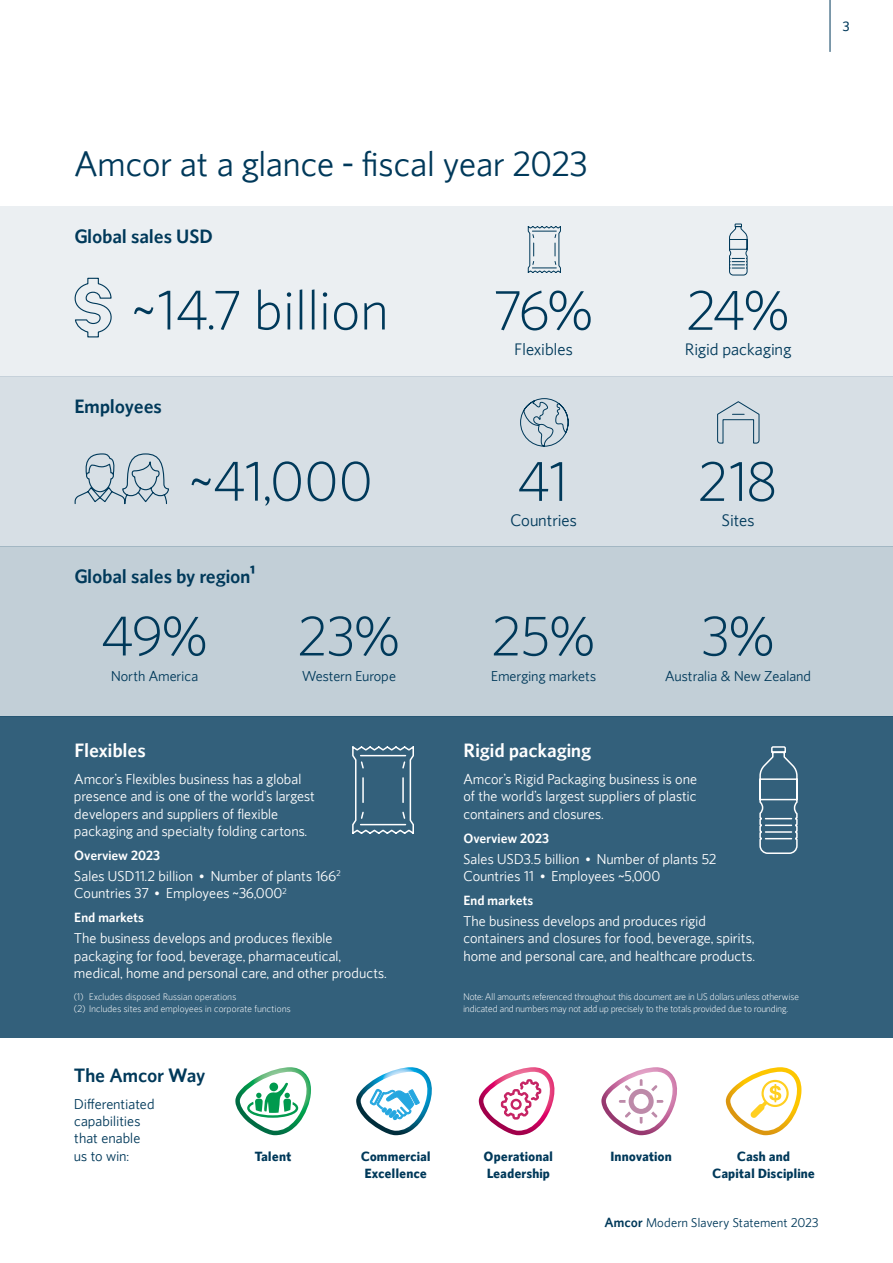
<style>
.page{position:relative;width:893px;height:1263px;background:#fff}
.page>*{position:absolute;margin:0;border:0;box-sizing:border-box;transform-origin:0 0}
.t1{font:300 52.5px "Amcor Pro";color:#00395a}
.t2{font:33px "Amcor Pro";color:#00395a}
.t3{font:600 19.5px "Amcor Pro";letter-spacing:-.01em;color:#00395a}
.t4{font:600 19.5px "Amcor Pro";color:#fff}
.t5{font:15.75px "Amcor Pro";letter-spacing:-.005em;color:#00395a}
.t6{font:13.5px/17.2px "Amcor Pro";color:#fff}
.t7{font:13.5px/17.2px "Amcor Pro";color:#00395a}
.t8{font:700 13.5px/17.2px "Amcor Pro";color:#00395a}
.t9{font:600 13.5px "Amcor Pro";color:#fff}
.t10{font:500 12.75px "Amcor Pro";color:#00395a}
.t11{font:12px "Amcor Pro";letter-spacing:.01em;color:#00395a}
.t12{font:300 9px/12px "Amcor Pro";letter-spacing:-.02em;color:#fff}
.t13{font:300 9px/12px "Amcor Pro";color:#fff}
.s1{font-weight:600}
.s2{font-weight:600;font-size:13.5px}
</style>
<div class="page">
<div style="left:0;top:376px;width:893px;height:170px;background:#d7dfe5"></div>
<div style="left:0;top:716px;width:893px;height:321px;background:#33607b"></div>
<div style="left:0;top:546px;width:893px;height:170px;background:#c2cfd7"></div>
<div style="left:0;top:206px;width:893px;height:170px;background:#ebeff2"></div>
<svg style="left:74px;top:277px;width:38px;height:61px"></svg>
<svg style="left:74px;top:453px;width:95px;height:52px"></svg>
<svg style="left:759px;top:746px;width:39px;height:108px"></svg>
<svg style="left:352px;top:746px;width:62px;height:88px"></svg>
<svg style="left:527px;top:226px;width:34px;height:47px"></svg>
<svg style="left:520px;top:398px;width:49px;height:49px"></svg>
<svg style="left:729px;top:223px;width:19px;height:53px"></svg>
<svg style="left:717px;top:401px;width:43px;height:43px"></svg>
<svg style="left:479px;top:1067px;width:76px;height:68px"></svg>
<svg style="left:235px;top:1067px;width:76px;height:68px"></svg>
<svg style="left:356px;top:1067px;width:76px;height:68px"></svg>
<svg style="left:601px;top:1067px;width:76px;height:68px"></svg>
<svg style="left:726px;top:1067px;width:75px;height:68px"></svg>
<hr style="left:830px;top:0;width:1px;height:52px;background:#00395a">
<p class="t10" style="left:843px;top:18px;width:8px">3</p>
<h2 class="t2" style="left:74px;top:142px;width:515px">Amcor at a glance - fiscal year 2023</h2>
<h3 class="t3" style="left:74px;top:223px;width:140px">Global sales USD</h3>
<h1 class="t1" style="left:133px;top:276px;width:258px">~14.7 billion</h1>
<h3 class="t3" style="left:74px;top:394px;width:89px">Employees</h3>
<h1 class="t1" style="left:190px;top:447px;width:184px">~41,000</h1>
<h3 class="t3" style="left:74px;top:564px;width:182px">Global sales by region¹</h3>
<h1 class="t1" style="left:102px;top:602px;width:107px">49%</h1>
<p class="t7" style="left:111px;top:667px;width:89px">North America</p>
<h1 class="t1" style="left:299px;top:602px;width:103px">23%</h1>
<p class="t7" style="left:302px;top:667px;width:96px">Western Europe</p>
<h1 class="t1" style="left:494px;top:276px;width:100px">76%</h1>
<p class="t5" style="left:515px;top:338px;width:60px">Flexibles</p>
<h1 class="t1" style="left:518px;top:447px;width:53px">41</h1>
<p class="t5" style="left:510px;top:509px;width:68px">Countries</p>
<h1 class="t1" style="left:492px;top:602px;width:104px">25%</h1>
<p class="t7" style="left:491px;top:667px;width:107px">Emerging markets</p>
<h3 class="t4" style="left:74px;top:738px;width:73px">Flexibles</h3>
<h3 class="t4" style="left:463px;top:738px;width:129px">Rigid packaging</h3>
<h1 class="t1" style="left:687px;top:276px;width:104px">24%</h1>
<p class="t5" style="left:685px;top:338px;width:108px">Rigid packaging</p>
<h1 class="t1" style="left:699px;top:447px;width:80px">218</h1>
<p class="t5" style="left:722px;top:509px;width:34px">Sites</p>
<h1 class="t1" style="left:702px;top:602px;width:74px">3%</h1>
<p class="t7" style="left:665px;top:667px;width:148px">Australia &amp; New Zealand</p>
<p class="t6" style="left:74px;top:770px;width:243px">Amcor’s Flexibles business has a global presence and is one of the world’s largest developers and suppliers of flexible packaging and specialty folding cartons.</p>
<p class="t6" style="left:74px;top:844px;width:268px;line-height:20.9px"><span class="s1">Overview 2023<br></span>Sales USD11.2 billion • Number of plants 166<sup>2</sup></p>
<p class="t6" style="left:74px;top:881px;width:214px;line-height:24.3px">Countries 37 • Employees ~36,000<sup>2<br></sup><span class="s1">End markets</span></p>
<p class="t6" style="left:74px;top:929px;width:314px">The business develops and produces flexible packaging for food, beverage, pharmaceutical, medical, home and personal care, and other products.</p>
<p class="t13" style="left:74px;top:990px;width:218px">(1) Excludes disposed Russian operations<br>(2) Includes sites and employees in corporate functions</p>
<h3 class="t3" style="left:74px;top:1063px;width:133px">The Amcor Way</h3>
<p class="t6" style="left:463px;top:770px;width:235px;text-align:justify">Amcor’s Rigid Packaging business is one of the world’s largest suppliers of plastic containers and closures.</p>
<p class="t9" style="left:463px;top:830px;width:87px">Overview 2023</p>
<p class="t6" style="left:463px;top:850px;width:255px">Sales USD3.5 billion • Number of plants 52<br>Countries 11 • Employees ~5,000</p>
<p class="t9" style="left:463px;top:892px;width:71px">End markets</p>
<p class="t6" style="left:463px;top:912px;width:293px">The business develops and produces rigid containers and closures for food, beverage, spirits, home and personal care, and healthcare products.</p>
<p class="t12" style="left:463px;top:990px;width:337px">Note: All amounts referenced throughout this document are in US dollars unless otherwise indicated and numbers may not add up precisely to the totals provided due to rounding.</p>
<p class="t7" style="left:74px;top:1095px;width:82px">Differentiated capabilities that enable us to win:</p>
<p class="t8" style="left:255px;top:1147px;width:38px">Talent</p>
<p class="t8" style="left:361px;top:1147px;width:72px">Commercial<br>Excellence</p>
<p class="t8" style="left:610px;top:1147px;width:63px">Innovation</p>
<p class="t8" style="left:712px;top:1147px;width:104px;text-align:center">Cash and<br>Capital Discipline</p>
<p class="t8" style="left:484px;top:1147px;width:71px">Operational<br>Leadership</p>
<p class="t11" style="left:605px;top:1214px;width:215px"><span class="s2">Amcor</span> Modern Slavery Statement 2023</p>
</div>
